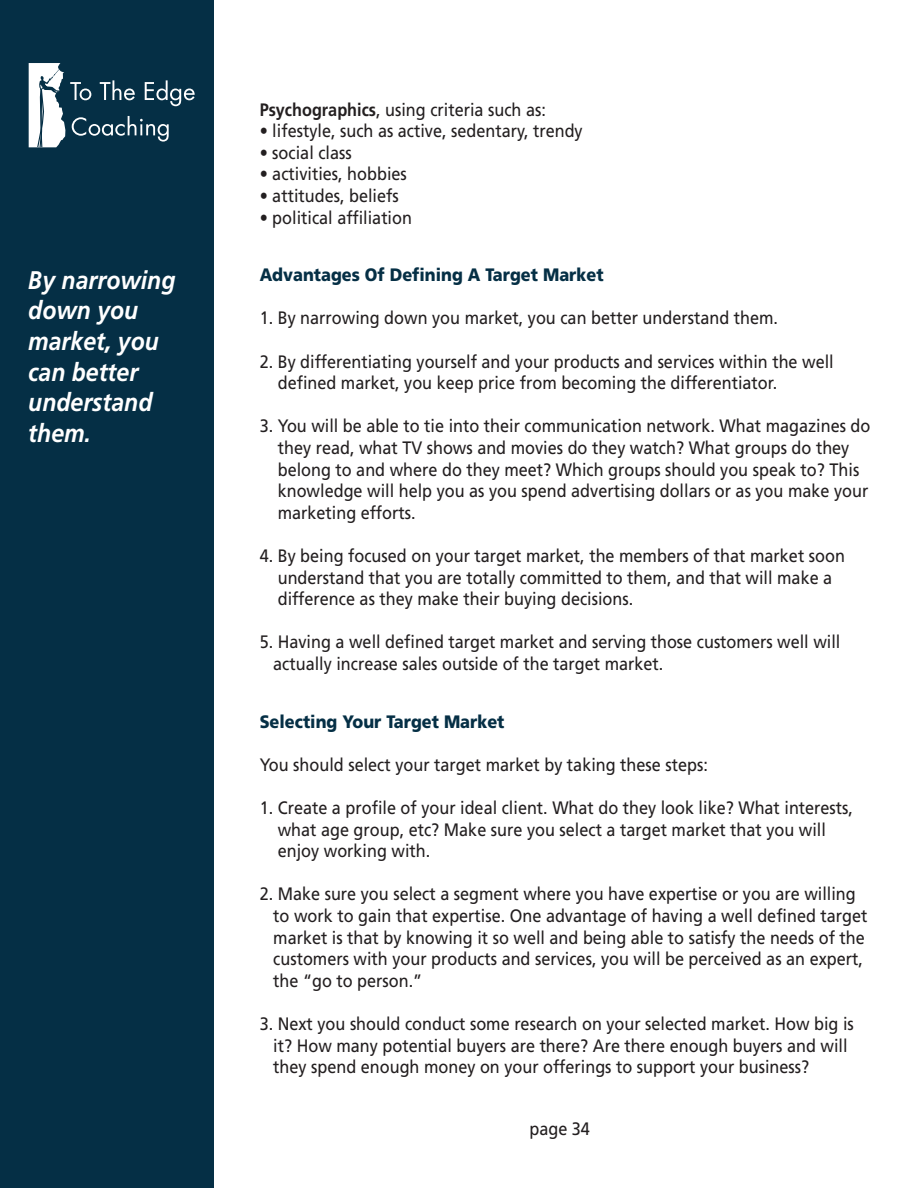
<style>
.page{position:relative;width:918px;height:1188px;background:#fff}
.page>*{position:absolute;margin:0;border:0;box-sizing:border-box;transform-origin:0 0}
.t1{font:italic 700 25.5px/30.6px "Frutiger";color:#fff;scale:.9 1}
.t2{font:18px/21.6px "Frutiger";color:#231f20;scale:.9 1}
.t3{font:900 18px "Frutiger";color:#052f45;scale:.9 1}
.s1{font-weight:700}
</style>
<div class="page">
<div style="left:0;top:0;width:213px;height:1188px;background:#052f45"></div>
<svg style="left:29px;top:63px;width:166px;height:84px"></svg>
<h1 class="t1" style="left:28px;top:264px;width:165px">By narrowing down you market, you can better understand them.</h1>
<p class="t2" style="left:260px;top:98px;width:320px"><span class="s1">Psychographics</span>, using criteria such as:</p>
<p class="t2" style="left:260px;top:120px;width:360px">• lifestyle, such as active, sedentary, trendy</p>
<p class="t2" style="left:260px;top:142px;width:104px">• social class</p>
<p class="t2" style="left:260px;top:163px;width:165px">• activities, hobbies</p>
<p class="t2" style="left:260px;top:185px;width:156px">• attitudes, beliefs</p>
<p class="t2" style="left:260px;top:206px;width:171px">• political affiliation</p>
<p class="t3" style="left:260px;top:264px;width:384px">Advantages Of Defining A Target Market</p>
<p class="t2" style="left:260px;top:307px;width:577px">1. By narrowing down you market, you can better understand them.</p>
<p class="t2" style="left:278px;top:350px;width:619px;text-indent:-18px">2. By differentiating yourself and your products and services within the well defined market, you keep price from becoming the differentiator.</p>
<p class="t2" style="left:278px;top:415px;width:660px;text-indent:-18px">3. You will be able to tie into their communication network. What magazines do they read, what TV shows and movies do they watch? What groups do they belong to and where do they meet? Which groups should you speak to? This knowledge will help you as you spend advertising dollars or as you make your marketing efforts.</p>
<p class="t2" style="left:278px;top:545px;width:632px;text-indent:-18px">4. By being focused on your target market, the members of that market soon understand that you are totally committed to them, and that will make a difference as they make their buying decisions.</p>
<p class="t2" style="left:273px;top:631px;width:632px;text-indent:-14px">5. Having a well defined target market and serving those customers well will actually increase sales outside of the target market.</p>
<p class="t3" style="left:260px;top:711px;width:274px">Selecting Your Target Market</p>
<p class="t2" style="left:260px;top:754px;width:500px">You should select your target market by taking these steps:</p>
<p class="t2" style="left:278px;top:797px;width:641px;text-indent:-18px">1. Create a profile of your ideal client. What do they look like? What interests, what age group, etc? Make sure you select a target market that you will enjoy working with.</p>
<p class="t2" style="left:273px;top:883px;width:662px;text-indent:-14px">2. Make sure you select a segment where you have expertise or you are willing to work to gain that expertise. One advantage of having a well defined target market is that by knowing it so well and being able to satisfy the needs of the customers with your products and services, you will be perceived as an expert, the “go to person.”</p>
<p class="t2" style="left:273px;top:1013px;width:647px;text-indent:-14px">3. Next you should conduct some research on your selected market. How big is it? How many potential buyers are there? Are there enough buyers and will they spend enough money on your offerings to support your business?</p>
<p class="t2" style="left:530px;top:1118px;width:69px">page 34</p>
</div>
